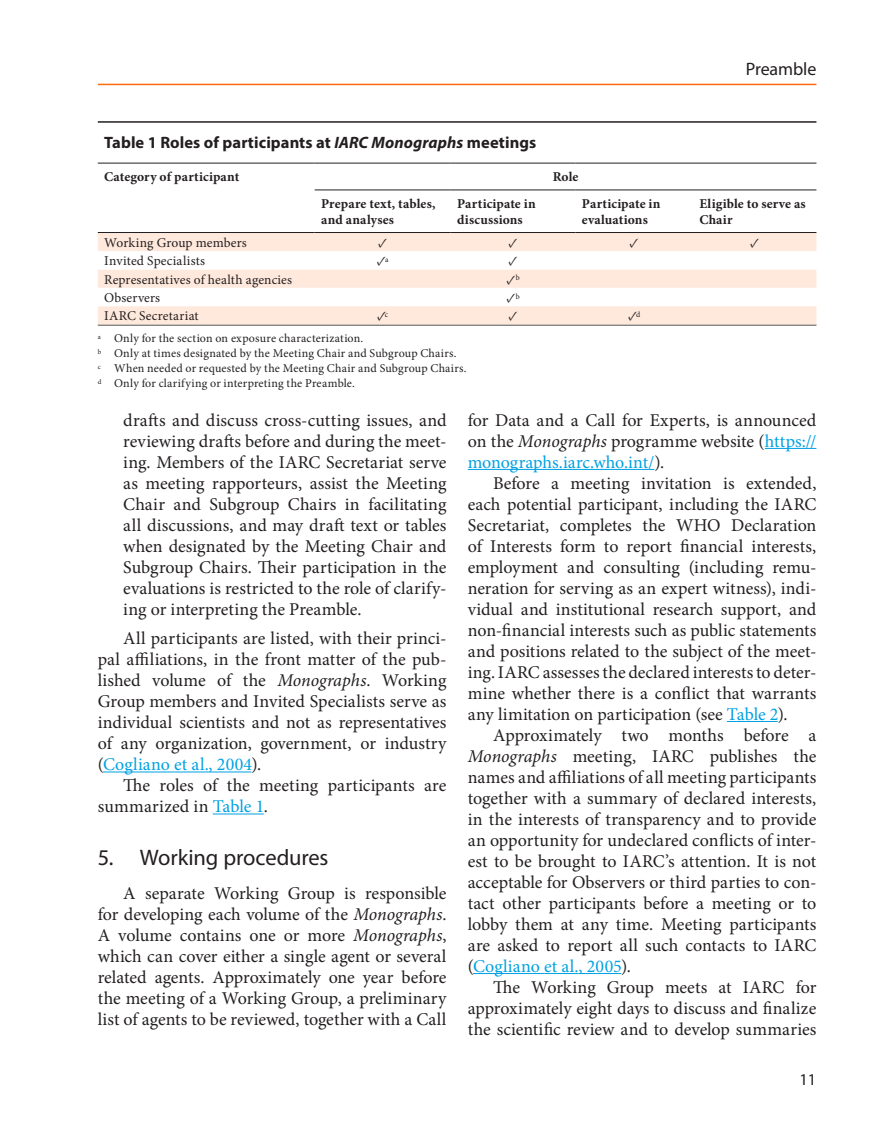
<style>
.page{position:relative;width:893px;height:1127px;background:#fff}
.page>*{position:absolute;margin:0;border:0;box-sizing:border-box;transform-origin:0 0}
.t1{font:22.5px "Myriad Pro";letter-spacing:-.005em;color:#231f20}
.t2{font:18px/21px "Minion Pro";color:#231f20;text-align:justify}
.t3{font:18px "Myriad Pro";letter-spacing:-.01em;color:#231f20}
.t4{font:700 16.5px "Myriad Pro";letter-spacing:.005em;color:#231f20}
.t5{font:16.5px "Myriad Pro";color:#231f20}
.t6{font:700 13.5px/15.8px "Minion Pro";letter-spacing:.01em;color:#231f20}
.t7{font:13.5px "Minion Pro";letter-spacing:.01em;color:#231f20}
.t8{font:12px/15px "Minion Pro";letter-spacing:.015em;color:#231f20}
.s1{font-style:italic}
.s2{color:#00a1e3}
</style>
<div class="page">
<hr style="left:98px;top:84px;width:718px;height:1px;background:#ff6b0d">
<hr style="left:103px;top:771px;width:71px;height:1px;background:#00a1e3">
<hr style="left:174px;top:771px;width:35px;height:1px;background:#00a1e3">
<hr style="left:209px;top:771px;width:42px;height:1px;background:#00a1e3">
<hr style="left:213px;top:813px;width:51px;height:1px;background:#00a1e3">
<hr style="left:765px;top:448px;width:51px;height:1px;background:#00a1e3">
<hr style="left:468px;top:469px;width:186px;height:1px;background:#00a1e3">
<hr style="left:727px;top:721px;width:51px;height:1px;background:#00a1e3">
<hr style="left:473px;top:973px;width:71px;height:1px;background:#00a1e3">
<hr style="left:544px;top:973px;width:35px;height:1px;background:#00a1e3">
<hr style="left:579px;top:973px;width:42px;height:1px;background:#00a1e3">
<hr style="left:98px;top:121px;width:718px;height:2px;background:#231f20">
<hr style="left:98px;top:325px;width:718px;height:1px;background:#231f20">
<div style="left:98px;top:233px;width:718px;height:91px;background:#ffe9dc"></div>
<svg style="left:98px;top:251px;width:718px;height:55px"></svg>
<hr style="left:98px;top:163px;width:217px;height:1px;background:#231f20">
<hr style="left:315px;top:163px;width:136px;height:1px;background:#231f20">
<hr style="left:451px;top:163px;width:124px;height:1px;background:#231f20">
<hr style="left:575px;top:163px;width:118px;height:1px;background:#231f20">
<hr style="left:693px;top:163px;width:123px;height:1px;background:#231f20">
<hr style="left:315px;top:190px;width:136px;height:1px;background:#231f20">
<hr style="left:451px;top:190px;width:124px;height:1px;background:#231f20">
<hr style="left:575px;top:190px;width:118px;height:1px;background:#231f20">
<hr style="left:693px;top:190px;width:123px;height:1px;background:#231f20">
<hr style="left:98px;top:232px;width:217px;height:1px;background:#231f20">
<hr style="left:315px;top:232px;width:136px;height:1px;background:#231f20">
<hr style="left:451px;top:232px;width:124px;height:1px;background:#231f20">
<hr style="left:575px;top:232px;width:118px;height:1px;background:#231f20">
<hr style="left:693px;top:232px;width:123px;height:1px;background:#231f20">
<p class="t3" style="left:746px;top:58px;width:72px">Preamble</p>
<p class="t4" style="left:104px;top:132px;width:434px">Table 1 Roles of participants at <span class="s1">IARC Monographs</span> meetings</p>
<p class="t6" style="left:104px;top:169px;width:137px">Category of participant</p>
<p class="t6" style="left:553px;top:169px;width:27px">Role</p>
<p class="t6" style="left:321px;top:196px;width:116px">Prepare text, tables, and analyses</p>
<p class="t6" style="left:457px;top:196px;width:80px">Participate in discussions</p>
<p class="t6" style="left:582px;top:196px;width:80px">Participate in evaluations</p>
<p class="t6" style="left:699px;top:196px;width:108px">Eligible to serve as<br>Chair</p>
<p class="t7" style="left:104px;top:234px;width:144px">Working Group members</p>
<p class="t7" style="left:378px;top:234px;width:11px">✓</p>
<p class="t7" style="left:508px;top:234px;width:11px">✓</p>
<p class="t7" style="left:630px;top:234px;width:11px">✓</p>
<p class="t7" style="left:750px;top:234px;width:11px">✓</p>
<p class="t7" style="left:104px;top:252px;width:103px">Invited Specialists</p>
<p class="t7" style="left:377px;top:252px;width:13px">✓<sup>a</sup></p>
<p class="t7" style="left:508px;top:252px;width:11px">✓</p>
<p class="t7" style="left:104px;top:270px;width:190px">Representatives of health agencies</p>
<p class="t7" style="left:506px;top:270px;width:15px">✓<sup>b</sup></p>
<p class="t7" style="left:104px;top:289px;width:58px">Observers</p>
<p class="t7" style="left:506px;top:289px;width:15px">✓<sup>b</sup></p>
<p class="t7" style="left:104px;top:307px;width:96px">IARC Secretariat</p>
<p class="t7" style="left:377px;top:307px;width:13px">✓<sup>c</sup></p>
<p class="t7" style="left:508px;top:307px;width:11px">✓</p>
<p class="t7" style="left:628px;top:307px;width:14px">✓<sup>d</sup></p>
<p class="t8" style="left:98px;top:331px;width:370px"><sup>a</sup> Only for the section on exposure characterization.<br><sup>b</sup> Only at times designated by the Meeting Chair and Subgroup Chairs.<br><sup>c</sup> When needed or requested by the Meeting Chair and Subgroup Chairs. <sup>d</sup> Only for clarifying or interpreting the Preamble.</p>
<p class="t2" style="left:123px;top:409px;width:325px">drafts and discuss cross-cutting issues, and reviewing drafts before and during the meet&shy;ing. Members of the IARC Secretariat serve as meeting rapporteurs, assist the Meeting Chair and Subgroup Chairs in facilitating all discussions, and may draft text or tables when designated by the Meeting Chair and Subgroup Chairs. Their participation in the evaluations is restricted to the role of clarify&shy;ing or interpreting the Preamble.</p>
<p class="t2" style="left:98px;top:628px;width:350px;text-indent:26px">All participants are listed, with their princi&shy;pal affiliations, in the front matter of the pub&shy;lished volume of the <span class="s1">Monographs</span>. Working Group members and Invited Specialists serve as individual scientists and not as representatives of any organization, government, or industry (<span class="s2">Cogliano et al., 2004</span>).</p>
<p class="t2" style="left:98px;top:775px;width:350px;text-indent:26px">The roles of the meeting participants are summarized in <span class="s2">Table 1</span>.</p>
<p class="t1" style="left:98px;top:843px;width:232px">5. Working procedures</p>
<p class="t2" style="left:98px;top:883px;width:350px;text-indent:26px">A separate Working Group is responsible for developing each volume of the <span class="s1">Monographs</span>.<br>A volume contains one or more <span class="s1">Monographs</span>, which can cover either a single agent or several related agents. Approximately one year before the meeting of a Working Group, a preliminary list of agents to be reviewed, together with a Call</p>
<p class="t2" style="left:468px;top:409px;width:350px">for Data and a Call for Experts, is announced on the <span class="s1">Monographs</span> programme website (<span class="s2">https:// monographs.iarc.who.int/</span>).</p>
<p class="t2" style="left:468px;top:472px;width:350px;text-indent:26px">Before a meeting invitation is extended, each potential participant, including the IARC Secretariat, completes the WHO Declaration of Interests form to report financial interests, employment and consulting (including remu&shy;neration for serving as an expert witness), indi&shy;vidual and institutional research support, and non-financial interests such as public statements and positions related to the subject of the meet&shy;ing. IARC assesses the declared interests to deter&shy;mine whether there is a conflict that warrants any limitation on participation (see <span class="s2">Table 2</span>).</p>
<p class="t2" style="left:468px;top:724px;width:350px;text-indent:26px">Approximately two months before a <span class="s1">Monographs</span> meeting, IARC publishes the names and affiliations of all meeting participants together with a summary of declared interests, in the interests of transparency and to provide an opportunity for undeclared conflicts of inter&shy;est to be brought to IARC’s attention. It is not acceptable for Observers or third parties to con&shy;tact other participants before a meeting or to lobby them at any time. Meeting participants are asked to report all such contacts to IARC (<span class="s2">Cogliano et al., 2005</span>).</p>
<p class="t2" style="left:468px;top:976px;width:350px;text-indent:26px">The Working Group meets at IARC for approximately eight days to discuss and finalize the scientific review and to develop summaries</p>
<p class="t5" style="left:799px;top:1069px;width:18px">11</p>
</div>
